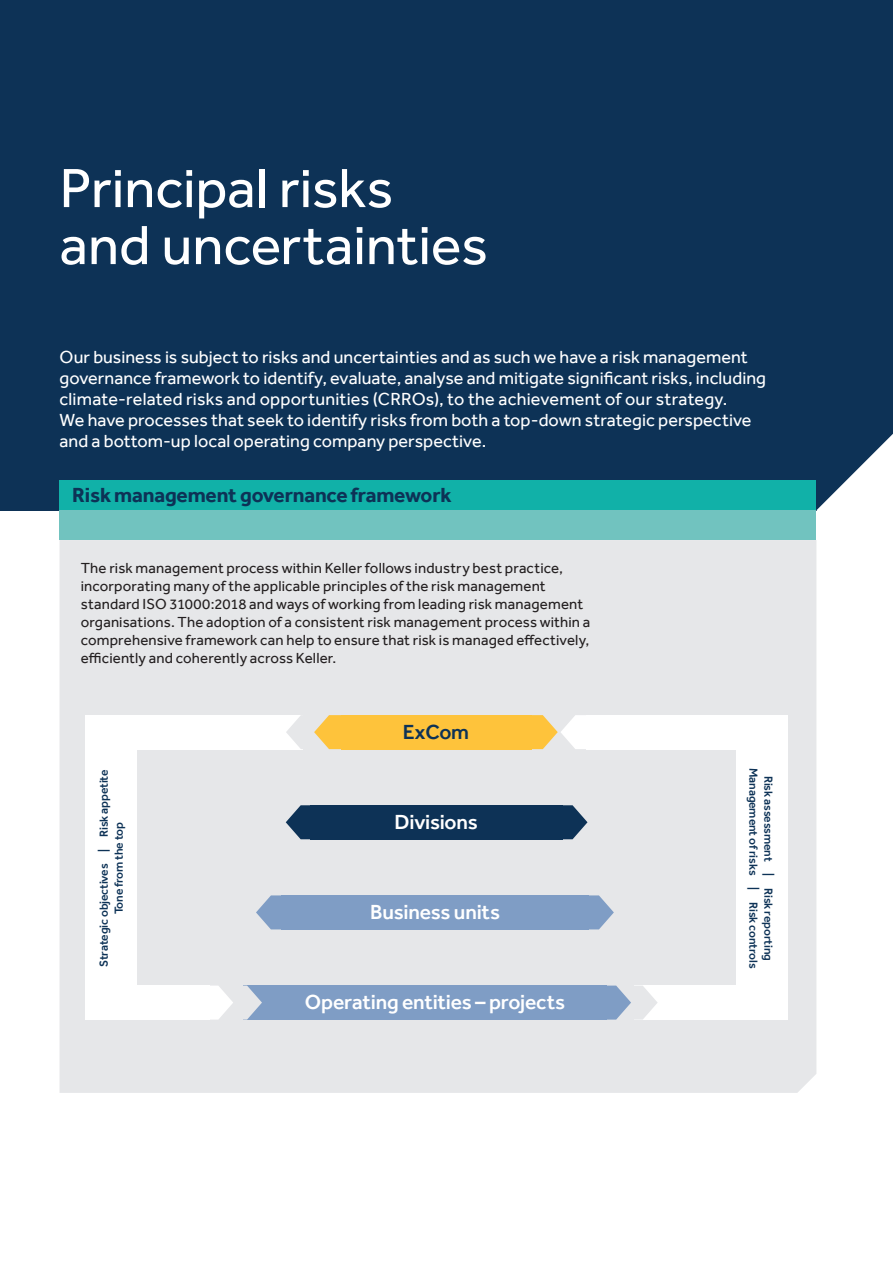
<style>
.page{position:relative;width:893px;height:1263px;background:#fff}
.page>*{position:absolute;margin:0;border:0;box-sizing:border-box;transform-origin:0 0}
.t1{font:57px/57px "Effra";color:#fff}
.t2{font:500 21px "Effra";letter-spacing:-.01em;color:#fff}
.t3{font:700 21px "Effra";letter-spacing:-.01em;color:#0d3256}
.t4{font:500 21px "Effra";letter-spacing:-.01em;color:#0d3256}
.t5{font:18px/21px "Effra";letter-spacing:.005em;color:#fff}
.t6{font:15px/18px "Effra";letter-spacing:.01em;color:#231f20}
.t7{font:500 12px/15px "Effra";letter-spacing:-.01em;color:#0d3256;text-align:center}
</style>
<div class="page">
<div style="left:0;top:0;width:893px;height:510px;background:#0d3256"></div>
<div style="left:60px;top:540px;width:756px;height:553px;background:#e6e7e9"></div>
<svg style="left:816px;top:434px;width:77px;height:153px"></svg>
<div style="left:341px;top:715px;width:190px;height:34px;background:#fec33b"></div>
<div style="left:310px;top:805px;width:252px;height:34px;background:#0d3256"></div>
<svg style="left:562px;top:805px;width:25px;height:34px"></svg>
<svg style="left:286px;top:805px;width:24px;height:34px"></svg>
<div style="left:281px;top:895px;width:308px;height:34px;background:#7f9dc5"></div>
<svg style="left:589px;top:895px;width:25px;height:34px"></svg>
<svg style="left:256px;top:895px;width:25px;height:34px"></svg>
<div style="left:587px;top:715px;width:201px;height:34px;background:#fff"></div>
<svg style="left:531px;top:715px;width:56px;height:34px"></svg>
<div style="left:85px;top:715px;width:218px;height:34px;background:#fff"></div>
<svg style="left:286px;top:715px;width:55px;height:34px;background:#f1ddae"></svg>
<div style="left:85px;top:985px;width:124px;height:34px;background:#fff"></div>
<div style="left:737px;top:743px;width:51px;height:252px;background:#fff"></div>
<div style="left:85px;top:739px;width:51px;height:259px;background:#fff"></div>
<div style="left:635px;top:985px;width:153px;height:34px;background:#fff"></div>
<div style="left:60px;top:480px;width:756px;height:60px;background:#71c3bf"></div>
<div style="left:60px;top:480px;width:756px;height:30px;background:#11b1a8"></div>
<div style="left:244px;top:985px;width:363px;height:34px;background:#7f9dc5"></div>
<svg style="left:607px;top:985px;width:51px;height:34px"></svg>
<svg style="left:209px;top:985px;width:53px;height:34px"></svg>
<h1 class="t1" style="left:60px;top:159px;width:430px">Principal risks and uncertainties</h1>
<p class="t5" style="left:60px;top:346px;width:708px">Our business is subject to risks and uncertainties and as such we have a risk management governance framework to identify, evaluate, analyse and mitigate significant risks, including climate-related risks and opportunities (CRROs), to the achievement of our strategy.<br>We have processes that seek to identify risks from both a top-down strategic perspective and a bottom-up local operating company perspective.</p>
<h2 class="t3" style="left:72px;top:483px;width:381px">Risk management governance framework</h2>
<p class="t6" style="left:81px;top:559px;width:511px">The risk management process within Keller follows industry best practice, incorporating many of the applicable principles of the risk management standard ISO 31000:2018 and ways of working from leading risk management organisations. The adoption of a consistent risk management process within a comprehensive framework can help to ensure that risk is managed effectively, efficiently and coherently across Keller.</p>
<p class="t7" style="left:96px;top:967px;width:199px;rotate:-90deg">Strategic objectives | Risk appetite<br>Tone from the top</p>
<h2 class="t4" style="left:403px;top:719px;width:68px">ExCom</h2>
<h2 class="t2" style="left:394px;top:810px;width:85px">Divisions</h2>
<h2 class="t2" style="left:370px;top:900px;width:131px">Business units</h2>
<h2 class="t2" style="left:305px;top:990px;width:262px">Operating entities – projects</h2>
<p class="t7" style="left:776px;top:768px;width:202px;rotate:90deg">Risk assessment | Risk reporting<br>Management of risks | Risk controls</p>
</div>
